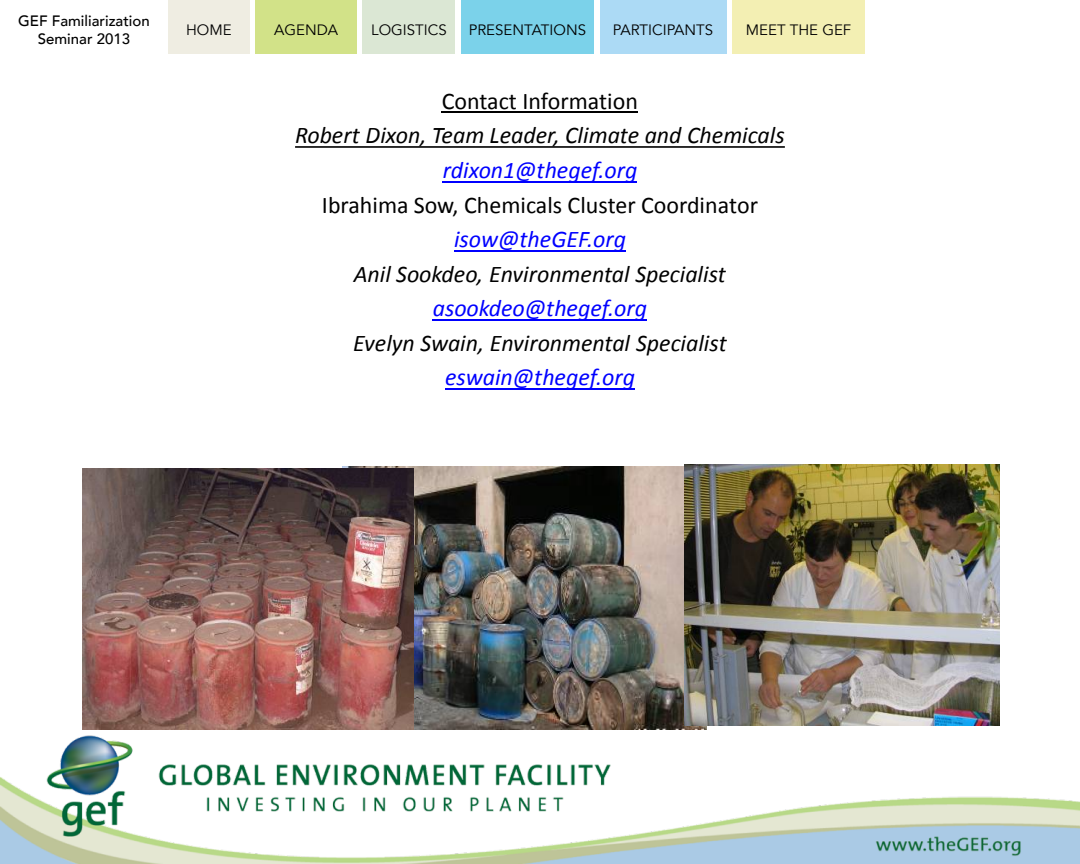
<style>
.page{position:relative;width:1080px;height:864px;background:#fff}
.page>*{position:absolute;margin:0;border:0;box-sizing:border-box;transform-origin:0 0}
.t1{font:italic 24px "Calibri";color:#000}
.t2{font:italic 24px "Calibri";color:#00f}
.t3{font:24px "Calibri";color:#000}
.t4{font:15px "Avenir";color:#000}
.t5{font:500 15px/18px "Avenir";color:#000;text-align:center}
</style>
<div class="page">
<div style="left:168px;top:0;width:82px;height:54px;background:#efede2"></div>
<div style="left:600px;top:0;width:126px;height:54px;background:#acdaf5"></div>
<div style="left:363px;top:0;width:92px;height:54px;background:#dbe7d4"></div>
<div style="left:732px;top:0;width:133px;height:54px;background:#f3efb3"></div>
<div style="left:256px;top:0;width:101px;height:54px;background:#d2e288"></div>
<div style="left:461px;top:0;width:133px;height:54px;background:#7bd2ea"></div>
<img style="left:0;top:717px;width:1080px;height:147px">
<hr style="left:442px;top:112px;width:196px;height:1px;background:#000">
<svg style="left:295px;top:146px;width:490px;height:2px"></svg>
<hr style="left:443px;top:181px;width:194px;height:1px;background:#00f">
<hr style="left:454px;top:250px;width:172px;height:1px;background:#00f">
<hr style="left:433px;top:319px;width:214px;height:2px;background:#00f">
<hr style="left:445px;top:388px;width:190px;height:2px;background:#00f">
<img style="left:343px;top:467px;width:363px;height:263px">
<img style="left:83px;top:468px;width:330px;height:261px">
<img style="left:684px;top:465px;width:315px;height:261px">
<p class="t5" style="left:18px;top:10px;width:133px">GEF Familiarization<br>Seminar 2013</p>
<p class="t4" style="left:186px;top:20px;width:47px">HOME</p>
<p class="t4" style="left:274px;top:20px;width:65px">AGENDA</p>
<p class="t4" style="left:371px;top:20px;width:77px">LOGISTICS</p>
<p class="t4" style="left:469px;top:20px;width:119px">PRESENTATIONS</p>
<p class="t4" style="left:613px;top:20px;width:102px">PARTICIPANTS</p>
<p class="t4" style="left:746px;top:20px;width:107px">MEET THE GEF</p>
<p class="t3" style="left:442px;top:86px;width:198px">Contact Information</p>
<p class="t1" style="left:295px;top:119px;width:491px">Robert Dixon, Team Leader, Climate and Chemicals</p>
<p class="t2" style="left:443px;top:154px;width:196px">rdixon1@thegef.org</p>
<p class="t3" style="left:322px;top:189px;width:438px">Ibrahima Sow, Chemicals Cluster Coordinator</p>
<p class="t2" style="left:454px;top:223px;width:173px">isow@theGEF.org</p>
<p class="t1" style="left:354px;top:257px;width:374px">Anil Sookdeo, Environmental Specialist</p>
<p class="t2" style="left:433px;top:292px;width:216px">asookdeo@thegef.org</p>
<p class="t1" style="left:353px;top:326px;width:375px">Evelyn Swain, Environmental Specialist</p>
<p class="t2" style="left:445px;top:361px;width:191px">eswain@thegef.org</p>
</div>
